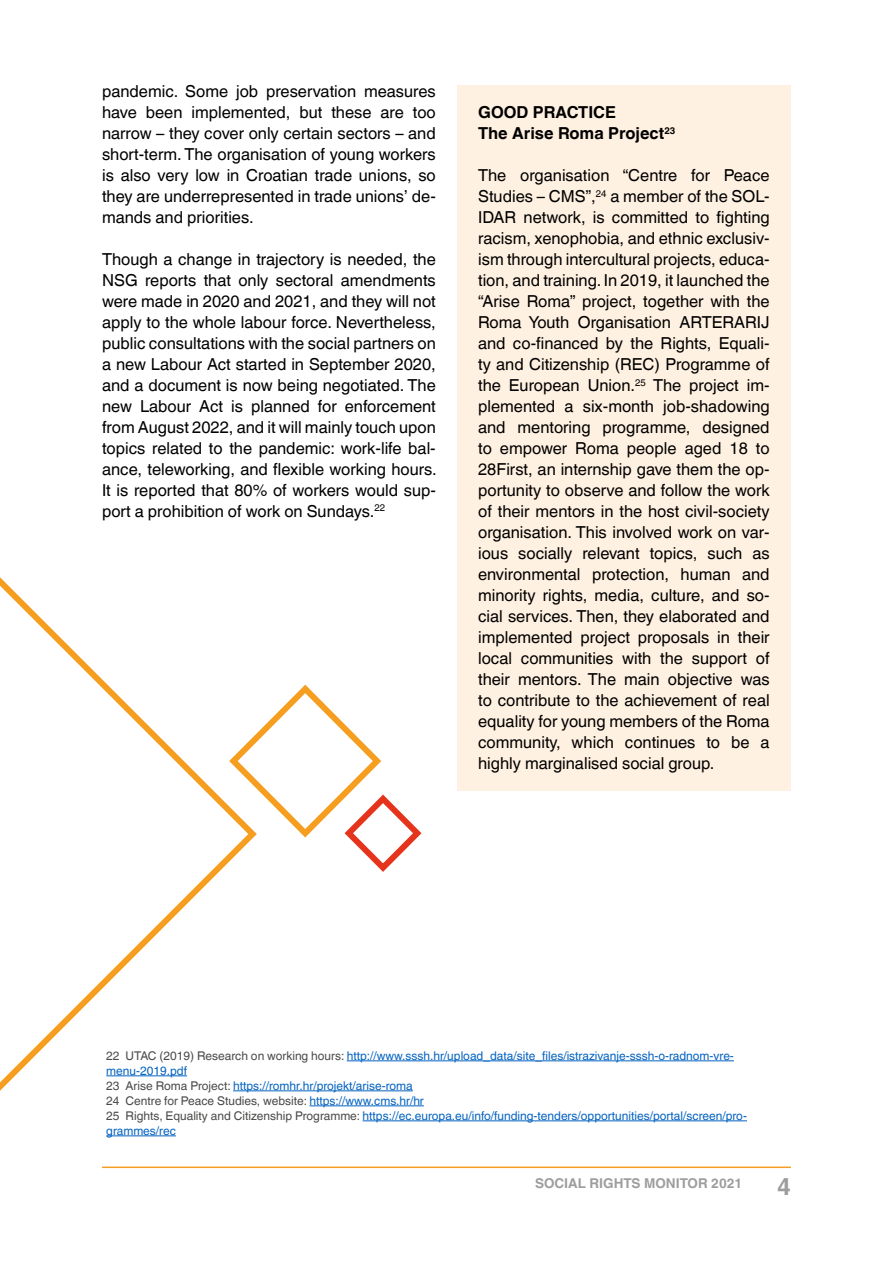
<style>
.page{position:relative;width:893px;height:1263px;background:#fff}
.page>*{position:absolute;margin:0;border:0;box-sizing:border-box;transform-origin:0 0}
.t1{font:700 24px "Helvetica World";color:#9d9d9c}
.t2{font:16.5px/21px "Helvetica World";color:#000;text-align:justify}
.t3{font:700 16.5px/21px "Helvetica World";color:#000}
.t4{font:700 13.5px "Helvetica World";color:#9d9d9c}
.t5{font:12px/15px "Helvetica World";color:#0563c1}
.s1{color:#4a4a49}
</style>
<div class="page">
<svg style="left:0;top:577px;width:261px;height:592px"></svg>
<svg style="left:225px;top:680px;width:197px;height:196px"></svg>
<hr style="left:102px;top:1166px;width:689px;height:2px;background:#f59e1f">
<hr style="left:347px;top:1060px;width:387px;height:1px;background:#0563c1">
<hr style="left:106px;top:1075px;width:81px;height:1px;background:#0563c1">
<hr style="left:233px;top:1090px;width:180px;height:1px;background:#0563c1">
<hr style="left:309px;top:1105px;width:115px;height:1px;background:#0563c1">
<hr style="left:363px;top:1120px;width:384px;height:1px;background:#0563c1">
<hr style="left:106px;top:1135px;width:70px;height:1px;background:#0563c1">
<div style="left:457px;top:85px;width:334px;height:75px;background:#fff1e1"></div>
<div style="left:457px;top:148px;width:334px;height:642px;background:#fff1e1"></div>
<p class="t2" style="left:102px;top:81px;width:335px">pandemic. Some job preservation measures have been implemented, but these are too narrow – they cover only certain sectors – and short-term. The organisation of young workers is also very low in Croatian trade unions, so they are underrepresented in trade unions’ de&shy;mands and priorities.</p>
<p class="t2" style="left:102px;top:249px;width:336px">Though a change in trajectory is needed, the NSG reports that only sectoral amendments were made in 2020 and 2021, and they will not apply to the whole labour force. Nevertheless, public consultations with the social partners on a new Labour Act started in September 2020, and a document is now being negotiated. The new Labour Act is planned for enforcement from August 2022, and it will mainly touch upon topics related to the pandemic: work-life bal&shy;ance, teleworking, and flexible working hours.<br>It is reported that 80% of workers would sup&shy;port a prohibition of work on Sundays.<sup>22</sup></p>
<p class="t3" style="left:478px;top:102px;width:199px">GOOD PRACTICE<br>The Arise Roma Project<sup>23</sup></p>
<p class="t2" style="left:478px;top:165px;width:293px">The organisation “Centre for Peace Studies – CMS”,<sup>24</sup> a member of the SOL-IDAR network, is committed to fighting racism, xenophobia, and ethnic exclusiv&shy;ism through intercultural projects, educa&shy;tion, and training. In 2019, it launched the “Arise Roma” project, together with the Roma Youth Organisation ARTERARIJ and co-financed by the Rights, Equali&shy;ty and Citizenship (REC) Programme of the European Union.<sup>25</sup> The project im&shy;plemented a six-month job-shadowing and mentoring programme, designed to empower Roma people aged 18 to 28First, an internship gave them the op&shy;portunity to observe and follow the work of their mentors in the host civil-society organisation. This involved work on var&shy;ious socially relevant topics, such as environmental protection, human and minority rights, media, culture, and so&shy;cial services. Then, they elaborated and implemented project proposals in their local communities with the support of their mentors. The main objective was to contribute to the achievement of real equality for young members of the Roma community, which continues to be a highly marginalised social group.</p>
<p class="t5" style="left:106px;top:1049px;width:642px"><span class="s1">22 UTAC (2019) Research on working hours:</span> http://www.sssh.hr/upload_data/site_files/istrazivanje-sssh-o-radnom-vre&shy;menu-2019.pdf<br><span class="s1">23 Arise Roma Project:</span> https://romhr.hr/projekt/arise-roma<br><span class="s1">24 Centre for Peace Studies, website:</span> https://www.cms.hr/hr<br><span class="s1">25 Rights, Equality and Citizenship Programme:</span> https://ec.europa.eu/info/funding-tenders/opportunities/portal/screen/pro&shy;grammes/rec</p>
<p class="t4" style="left:535px;top:1175px;width:209px">SOCIAL RIGHTS MONITOR 2021</p>
<h1 class="t1" style="left:777px;top:1173px;width:15px">4</h1>
</div>
